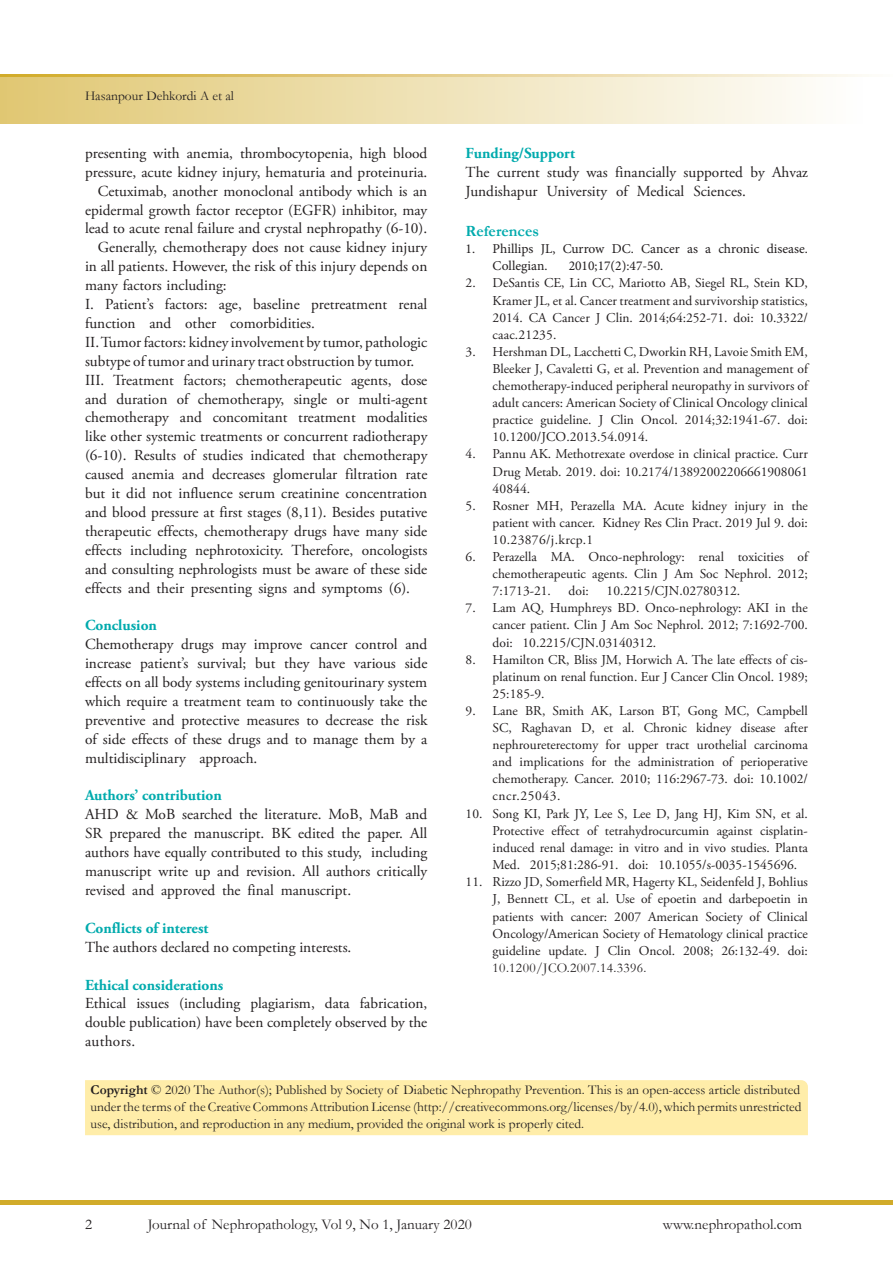
<style>
.page{position:relative;width:893px;height:1263px;background:#fff}
.page>*{position:absolute;margin:0;border:0;box-sizing:border-box;transform-origin:0 0}
.t1{font:700 15.75px "Garamond";color:#00aaad}
.t2{font:15.3px/18.9px "Adobe Garamond Pro";color:#231f20;text-align:justify}
.t3{font:700 15.3px "Adobe Garamond Pro";color:#00aaad}
.t4{font:15px "Garamond";color:#231f20}
.t5{font:13.5px/17.1px "Adobe Garamond Pro";color:#231f20;text-align:justify}
.t6{font:13.5px/16.5px "Garamond";color:#231f20;text-align:justify}
.t7{font:13.5px/17.1px "Minion Pro";color:#231f20}
.s1{font-family:"Garamond"}
.s2{font-weight:700}
</style>
<div class="page">
<div style="left:0;top:77px;width:893px;height:46px;background:linear-gradient(to right,#e0c773,#fff)"></div>
<hr style="left:0;top:1200px;width:893px;height:4px;background:#d1ab2a">
<hr style="left:892px;top:77px;width:1px;height:46px;background:#d1ab2a">
<svg style="left:0;top:75px;width:862px;height:2px;background:#e5cf8b"></svg>
<div style="left:85px;top:1080px;width:723px;height:55px;background:#ffeda9"></div>
<p class="t6" style="left:85px;top:87px;width:151px">Hasanpour Dehkordi A et al</p>
<p class="t2" style="left:85px;top:144px;width:344px">presenting with anemia, thrombocytopenia, high blood pressure, acute kidney injury, hematuria and proteinuria.</p>
<p class="t2" style="left:85px;top:182px;width:344px;text-indent:13px">Cetuximab, another monoclonal antibody which is an epidermal growth factor receptor (EGFR) inhibitor, may lead to acute renal failure and crystal nephropathy (6-10).</p>
<p class="t2" style="left:85px;top:239px;width:344px;text-indent:13px">Generally, chemotherapy does not cause kidney injury in all patients. However, the risk of this injury depends on many factors including:</p>
<p class="t2" style="left:85px;top:295px;width:344px">I. Patient’s factors: age, baseline pretreatment renal function and other comorbidities.</p>
<p class="t2" style="left:85px;top:333px;width:344px">II. Tumor factors: kidney involvement by tumor, pathologic subtype of tumor and urinary tract obstruction by tumor.</p>
<p class="t2" style="left:85px;top:371px;width:344px">III. Treatment factors; chemotherapeutic agents, dose and duration of chemotherapy, single or multi-agent chemotherapy and concomitant treatment modalities like other systemic treatments or concurrent radiotherapy (6-10). Results of studies indicated that chemotherapy caused anemia and decreases glomerular filtration rate but it did not influence serum creatinine concentration and blood pressure at first stages (8,11). Besides putative therapeutic effects, chemotherapy drugs have many side effects including nephrotoxicity. Therefore, oncologists and consulting nephrologists must be aware of these side effects and their presenting signs and symptoms (6).</p>
<p class="t3" style="left:85px;top:617px;width:73px">Conclusion</p>
<p class="t2" style="left:85px;top:635px;width:344px">Chemotherapy drugs may improve cancer control and increase patient’s survival; but they have various side effects on all body systems including genitourinary system which require a treatment team to continuously take the preventive and protective measures to decrease the risk of side effects of these drugs and to manage them by a multidisciplinary approach.</p>
<p class="t3" style="left:85px;top:787px;width:138px">Authors’ contribution</p>
<p class="t2" style="left:85px;top:806px;width:344px">AHD &amp; MoB searched the literature. MoB, MaB and SR prepared the manuscript. BK edited the paper. All authors have equally contributed to this study, including manuscript write up and revision. All authors critically revised and approved the final manuscript.</p>
<p class="t3" style="left:85px;top:919px;width:125px">Conflicts of interest</p>
<p class="t2" style="left:85px;top:938px;width:268px">The authors declared no competing interests.</p>
<p class="t3" style="left:85px;top:976px;width:140px">Ethical considerations</p>
<p class="t2" style="left:85px;top:995px;width:344px">Ethical issues (including plagiarism, data fabrication, double publication) have been completely observed by the authors.</p>
<p class="t3" style="left:466px;top:144px;width:111px">Funding/Support</p>
<p class="t2" style="left:466px;top:163px;width:344px">The current study was financially supported by Ahvaz<br>Jundishapur University of Medical Sciences.</p>
<p class="t1" style="left:466px;top:220px;width:75px">References</p>
<p class="t7" style="left:493px;top:240px;width:317px;text-indent:-27px">1. Phillips JL, Currow DC. Cancer as a chronic disease.<br>Collegian.</p>
<p class="t7" style="left:569px;top:257px;width:96px">2010;17(2):47-50.</p>
<p class="t5" style="left:493px;top:275px;width:317px;text-indent:-27px">2. DeSantis CE, Lin CC, Mariotto AB, Siegel RL, Stein KD, Kramer JL, et al. Cancer treatment and survivorship statistics, 2014. CA Cancer J Clin. 2014;64:252-71. doi: 10.3322/ caac.21235.</p>
<p class="t5" style="left:493px;top:343px;width:317px;text-indent:-27px">3. Hershman DL, Lacchetti C, Dworkin RH, Lavoie Smith EM, Bleeker J, Cavaletti G, et al. Prevention and management of chemotherapy-induced peripheral neuropathy in survivors of adult cancers: American Society of Clinical Oncology clinical practice guideline. J Clin Oncol. 2014;32:1941-67. doi:<br>10.1200/JCO.2013.54.0914.</p>
<p class="t5" style="left:493px;top:446px;width:317px;text-indent:-27px">4. Pannu AK. Methotrexate overdose in clinical practice. Curr Drug Metab. 2019. doi: 10.2174/13892002206661908061<br>40844.</p>
<p class="t5" style="left:493px;top:497px;width:317px;text-indent:-27px">5. Rosner MH, Perazella MA. Acute kidney injury in the patient with cancer. Kidney Res Clin Pract. 2019 Jul 9. doi:<br>10.23876/j.krcp.1</p>
<p class="t5" style="left:493px;top:549px;width:317px;text-indent:-27px">6. Perazella MA. Onco-nephrology: renal toxicities of chemotherapeutic agents. Clin J Am Soc Nephrol. 2012; 7:1713-21.</p>
<p class="t5" style="left:569px;top:583px;width:22px">doi:</p>
<p class="t5" style="left:607px;top:583px;width:135px">10.2215/CJN.02780312.</p>
<p class="t5" style="left:493px;top:600px;width:317px;text-indent:-27px">7. Lam AQ, Humphreys BD. Onco-nephrology: AKI in the cancer patient. Clin J Am Soc Nephrol. 2012; 7:1692-700. doi: 10.2215/CJN.03140312.</p>
<p class="t5" style="left:493px;top:651px;width:317px;text-indent:-27px">8. Hamilton CR, Bliss JM, Horwich A. The late effects of cis&shy;platinum on renal function. Eur J Cancer Clin Oncol. 1989; 25:185-9.</p>
<p class="t5" style="left:493px;top:703px;width:317px;text-indent:-27px">9. Lane BR, Smith AK, Larson BT, Gong MC, Campbell SC, Raghavan D, et al. Chronic kidney disease after nephroureterectomy for upper tract urothelial carcinoma and implications for the administration of perioperative chemotherapy. Cancer. 2010; 116:2967-73. doi: 10.1002/ cncr.25043.</p>
<p class="t5" style="left:493px;top:805px;width:317px;text-indent:-27px">10. Song KI, Park JY, Lee S, Lee D, Jang HJ, Kim SN, et al.<br>Protective effect of tetrahydrocurcumin against cisplatin&shy;induced renal damage: in vitro and in vivo studies. Planta Med. 2015;81:286-91. doi: 10.1055/s-0035-1545696.</p>
<p class="t5" style="left:493px;top:874px;width:317px;text-indent:-27px">11. Rizzo JD, Somerfield MR, Hagerty KL, Seidenfeld J, Bohlius J, Bennett CL, et al. Use of epoetin and darbepoetin in patients with cancer: 2007 American Society of Clinical Oncology/American Society of Hematology clinical practice guideline update. J Clin Oncol. 2008; 26:132-49. doi:<br><span class="s1">10.1200/JCO.2007.14.3396.</span></p>
<p class="t6" style="left:91px;top:1082px;width:713px"><span class="s2">Copyright</span> © 2020 The Author(s); Published by Society of Diabetic Nephropathy Prevention. This is an open-access article distributed under the terms of the Creative Commons Attribution License (http://creativecommons.org/licenses/by/4.0), which permits unrestricted use, distribution, and reproduction in any medium, provided the original work is properly cited.</p>
<p class="t4" style="left:85px;top:1214px;width:9px">2</p>
<p class="t4" style="left:148px;top:1214px;width:325px">Journal of Nephropathology, Vol 9, No 1, January 2020</p>
<p class="t4" style="left:663px;top:1214px;width:141px">www.nephropathol.com</p>
</div>
